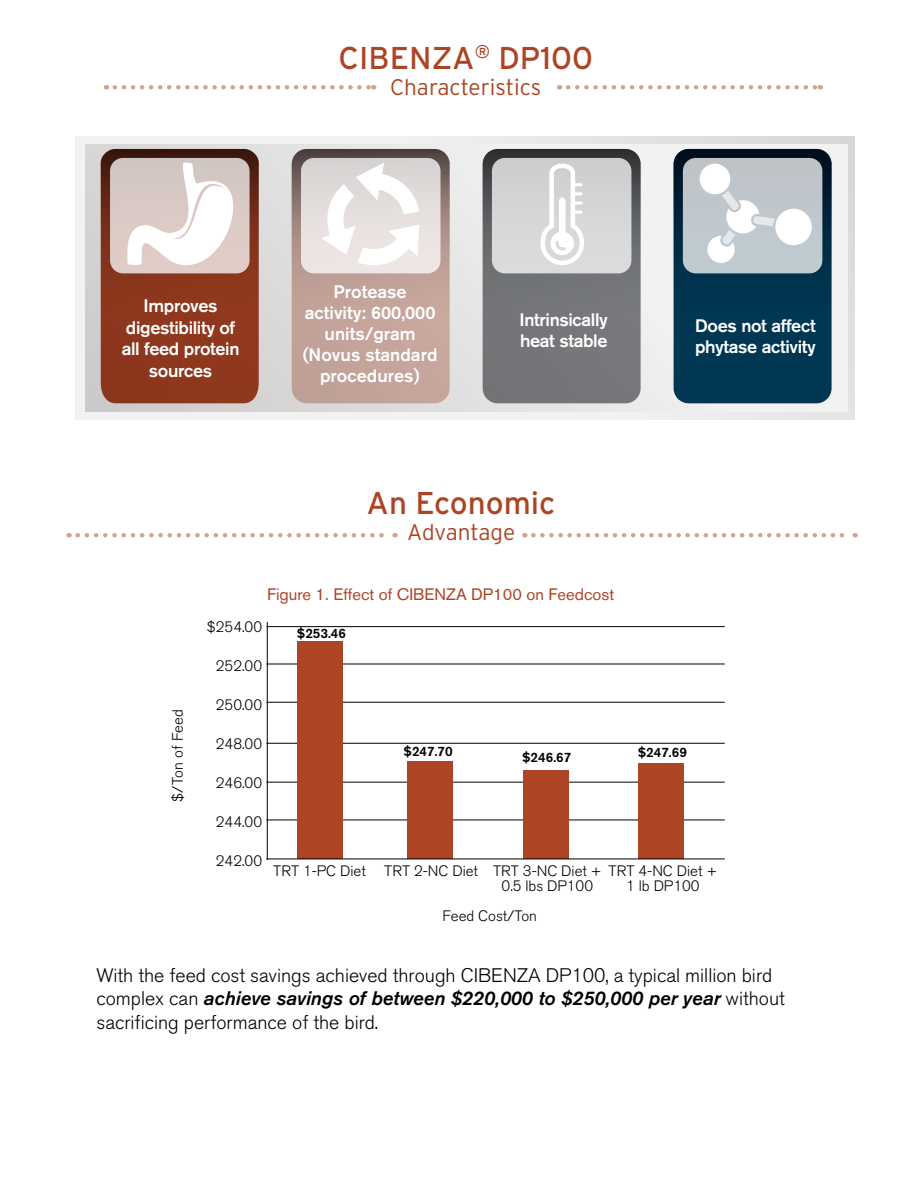
<style>
.page{position:relative;width:918px;height:1188px;background:#fff}
.page>*{position:absolute;margin:0;border:0;box-sizing:border-box;transform-origin:0 0}
.t1{font:31.5px "Interstate";color:#ac4425}
.t2{font:300 22.5px "Interstate";color:#ac4425}
.t3{font:300 19.5px "Akzidenz Grotesk BQ";color:#000}
.t4{font:italic 19.5px "Akzidenz Grotesk BQ Med";color:#000}
.t5{font:500 18px/21.6px "Akzidenz Grotesk BQ";letter-spacing:-.02em;color:#fff}
.t6{font:500 18px/21px "Akzidenz Grotesk BQ";color:#fff;text-align:center}
.t7{font:16.5px "Akzidenz Grotesk BQ";color:#ac4425}
.t8{font:300 15px/15px "Akzidenz Grotesk BQ";color:#000}
.t9{font:500 13.5px "Akzidenz Grotesk BQ";color:#000}
.s1{font-family:"Akzidenz Grotesk BQ";font-weight:300;font-style:normal}
</style>
<div class="page">
<svg style="left:115px;top:85px;width:259px;height:5px"></svg>
<svg style="left:568px;top:85px;width:253px;height:5px"></svg>
<svg style="left:78px;top:533px;width:318px;height:4px"></svg>
<svg style="left:533px;top:533px;width:323px;height:4px"></svg>
<svg style="left:76px;top:136px;width:779px;height:284px"></svg>
<div style="left:86px;top:144px;width:762px;height:267px;background:linear-gradient(to right,#d1d0cf,#f5f6f6)"></div>
<svg style="left:292px;top:149px;width:158px;height:254px;background:#ccb8b2"></svg>
<svg style="left:483px;top:149px;width:158px;height:254px;background:#989a9b"></svg>
<svg style="left:101px;top:149px;width:158px;height:254px;background:#ab7666"></svg>
<svg style="left:674px;top:149px;width:158px;height:254px;background:#527284"></svg>
<hr style="left:266px;top:782px;width:459px;height:1px;background:#000">
<hr style="left:266px;top:820px;width:459px;height:1px;background:#000">
<hr style="left:266px;top:626px;width:459px;height:1px;background:#000">
<hr style="left:266px;top:664px;width:459px;height:1px;background:#000">
<hr style="left:266px;top:702px;width:459px;height:1px;background:#000">
<hr style="left:266px;top:743px;width:459px;height:1px;background:#000">
<hr style="left:267px;top:622px;width:1px;height:238px;background:#000">
<div style="left:297px;top:641px;width:45px;height:218px;background:#ac4425"></div>
<div style="left:408px;top:761px;width:45px;height:98px;background:#ac4425"></div>
<div style="left:523px;top:771px;width:45px;height:88px;background:#ac4425"></div>
<div style="left:639px;top:763px;width:45px;height:96px;background:#ac4425"></div>
<hr style="left:266px;top:859px;width:459px;height:1px;background:#000">
<h1 class="t1" style="left:339px;top:38px;width:256px">CIBENZA<sup>®</sup> DP100</h1>
<h2 class="t2" style="left:390px;top:73px;width:153px">Characteristics</h2>
<p class="t5" style="left:122px;top:295px;width:119px;text-align:center">Improves digestibility of all feed protein sources</p>
<p class="t6" style="left:303px;top:281px;width:136px">Protease activity: 600,000 units/gram (Novus standard procedures)</p>
<p class="t5" style="left:520px;top:308px;width:90px">Intrinsically heat stable</p>
<h1 class="t1" style="left:367px;top:483px;width:191px">An Economic</h1>
<h2 class="t2" style="left:407px;top:518px;width:110px">Advantage</h2>
<p class="t7" style="left:267px;top:585px;width:349px">Figure 1. Effect of CIBENZA DP100 on Feedcost</p>
<p class="t5" style="left:695px;top:314px;width:122px">Does not affect phytase activity</p>
<p class="t8" style="left:171px;top:802px;width:94px;rotate:-90deg">$/Ton of Feed</p>
<p class="t8" style="left:207px;top:619px;width:57px">$254.00</p>
<p class="t8" style="left:216px;top:658px;width:48px">252.00</p>
<p class="t8" style="left:216px;top:697px;width:48px">250.00</p>
<p class="t8" style="left:216px;top:736px;width:48px">248.00</p>
<p class="t8" style="left:216px;top:775px;width:48px">246.00</p>
<p class="t8" style="left:216px;top:814px;width:48px">244.00</p>
<p class="t8" style="left:216px;top:853px;width:48px">242.00</p>
<p class="t9" style="left:297px;top:625px;width:51px">$253.46</p>
<p class="t9" style="left:404px;top:743px;width:51px">$247.70</p>
<p class="t9" style="left:522px;top:749px;width:51px">$246.67</p>
<p class="t9" style="left:638px;top:744px;width:51px">$247.69</p>
<p class="t8" style="left:502px;top:863px;width:102px;text-indent:-228px">TRT 1-PC Diet TRT 2-NC Diet TRT 3-NC Diet +<br>0.5 lbs DP100</p>
<p class="t8" style="left:442px;top:909px;width:96px">Feed Cost/Ton</p>
<p class="t8" style="left:609px;top:863px;width:110px;text-align:center">TRT 4-NC Diet +<br>1 lb DP100</p>
<h3 class="t3" style="left:96px;top:964px;width:677px">With the feed cost savings achieved through CIBENZA DP100, a typical million bird</h3>
<h3 class="t4" style="left:96px;top:987px;width:690px"><span class="s1">complex can</span> achieve savings of between $220,000 to $250,000 per year <span class="s1">without</span></h3>
<h3 class="t3" style="left:96px;top:1011px;width:283px">sacrificing performance of the bird.</h3>
</div>
